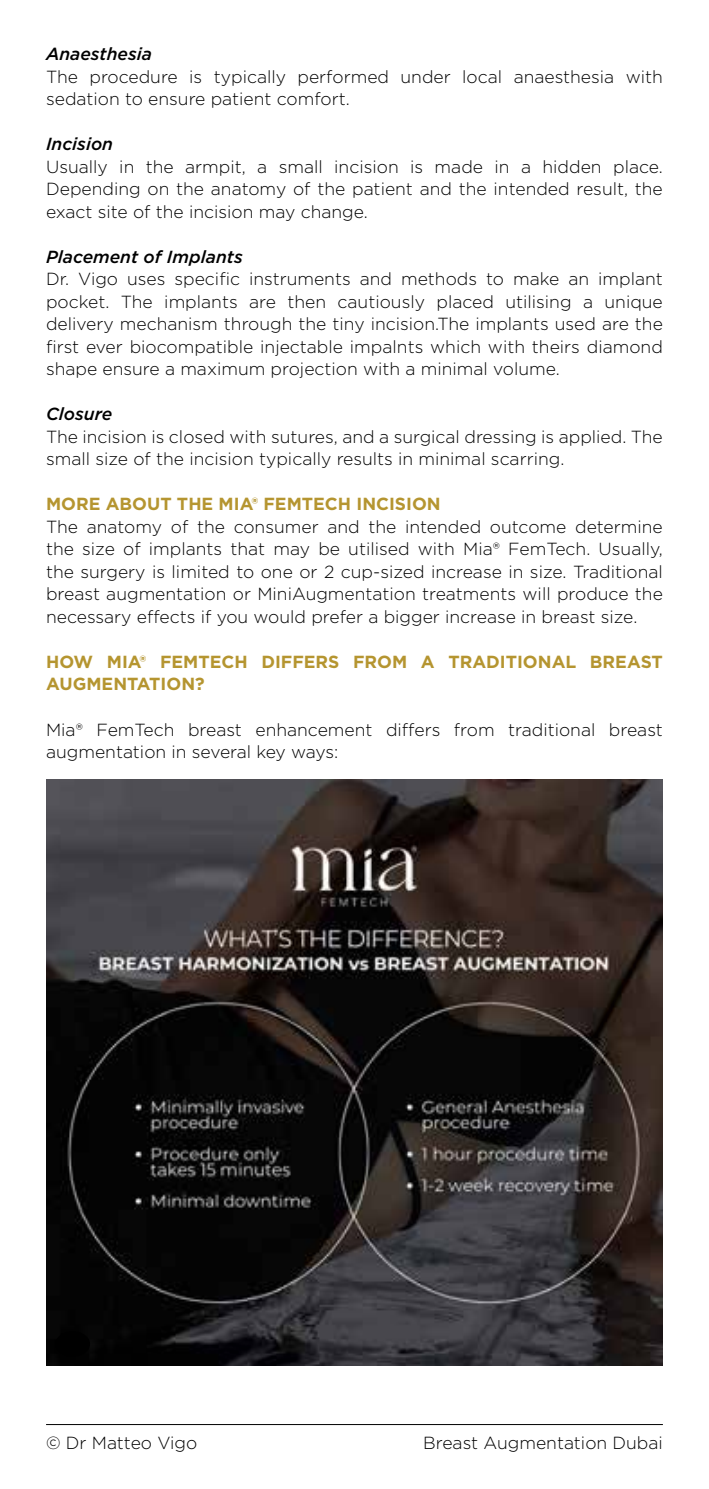
<style>
.page{position:relative;width:709px;height:1489px;background:#fff}
.page>*{position:absolute;margin:0;border:0;box-sizing:border-box;transform-origin:0 0}
.t1{font:300 17.5px/22.5px "Gotham";color:#000}
.t2{font:700 17.5px/22.5px "Gotham";color:#b59530}
.t3{font:italic 500 17.5px "Gotham";color:#000}
</style>
<div class="page">
<hr style="left:46px;top:1423px;width:617px;height:1px;background:#000">
<img style="left:46px;top:780px;width:617px;height:585px">
<div style="left:55px;top:1331px;width:35px;height:25px;background:#000;border-radius:50%"></div>
<p class="t3" style="left:46px;top:42px;width:107px">Anaesthesia</p>
<p class="t1" style="left:46px;top:65px;width:618px">The procedure is typically performed under local anaesthesia with sedation to ensure patient comfort.</p>
<p class="t3" style="left:46px;top:132px;width:69px">Incision</p>
<p class="t1" style="left:46px;top:155px;width:618px;text-align:justify">Usually in the armpit, a small incision is made in a hidden place.<br>Depending on the anatomy of the patient and the intended result, the exact site of the incision may change.</p>
<p class="t3" style="left:46px;top:245px;width:198px">Placement of Implants</p>
<p class="t1" style="left:46px;top:267px;width:618px;text-align:justify">Dr. Vigo uses specific instruments and methods to make an implant pocket. The implants are then cautiously placed utilising a unique delivery mechanism through the tiny incision.The implants used are the first ever biocompatible injectable impalnts which with theirs diamond shape ensure a maximum projection with a minimal volume.</p>
<p class="t3" style="left:46px;top:402px;width:68px">Closure</p>
<p class="t1" style="left:46px;top:425px;width:618px">The incision is closed with sutures, and a surgical dressing is applied. The small size of the incision typically results in minimal scarring.</p>
<p class="t2" style="left:46px;top:493px;width:396px">MORE ABOUT THE MIA® FEMTECH INCISION</p>
<p class="t1" style="left:46px;top:515px;width:618px;text-align:justify">The anatomy of the consumer and the intended outcome determine the size of implants that may be utilised with Mia® FemTech. Usually, the surgery is limited to one or 2 cup-sized increase in size. Traditional breast augmentation or MiniAugmentation treatments will produce the necessary effects if you would prefer a bigger increase in breast size.</p>
<p class="t2" style="left:46px;top:650px;width:618px">HOW MIA® FEMTECH DIFFERS FROM A TRADITIONAL BREAST<br>AUGMENTATION?</p>
<p class="t1" style="left:46px;top:717px;width:618px">Mia® FemTech breast enhancement differs from traditional breast augmentation in several key ways:</p>
<p class="t1" style="left:46px;top:1430px;width:153px">© Dr Matteo Vigo</p>
<p class="t1" style="left:423px;top:1430px;width:241px">Breast Augmentation Dubai</p>
</div>
